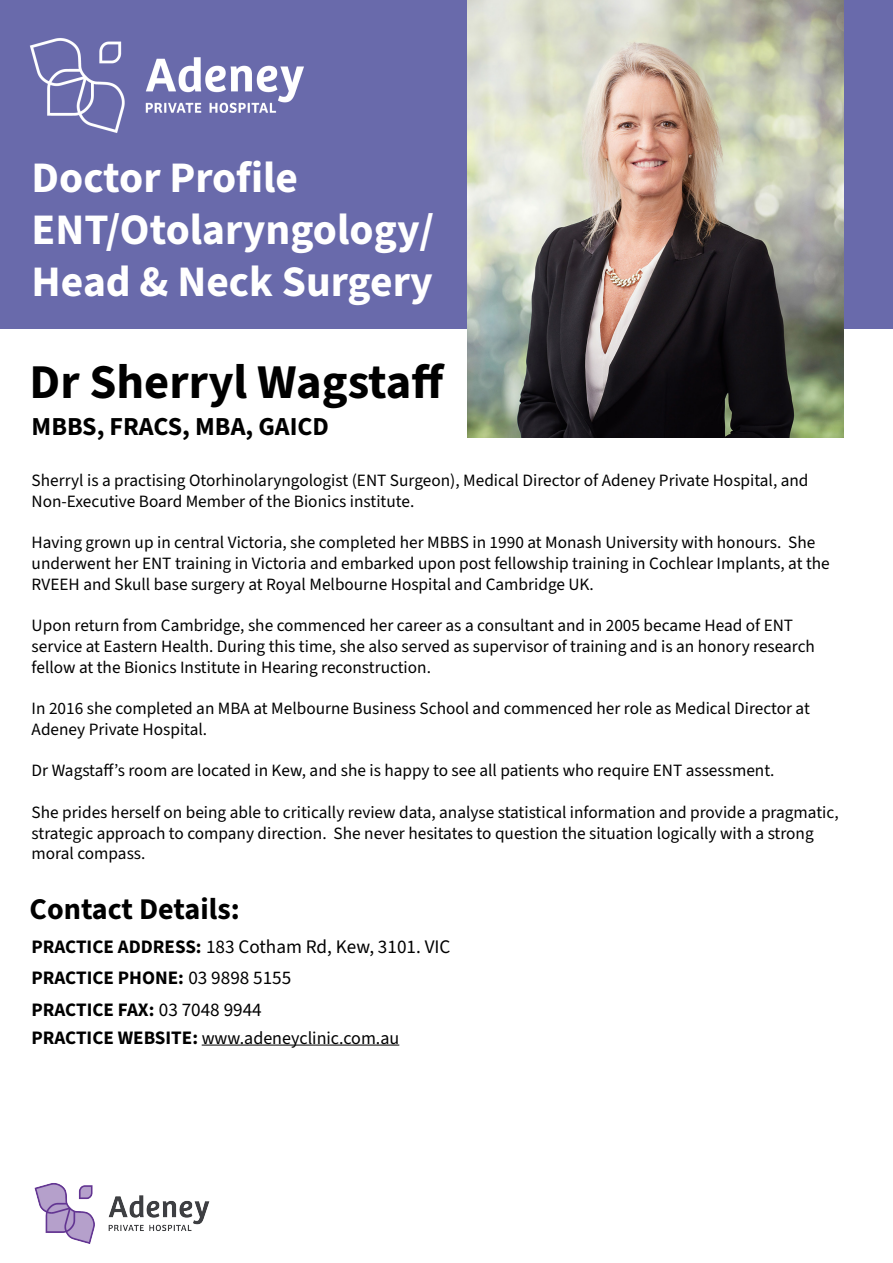
<style>
.page{position:relative;width:893px;height:1263px;background:#fff}
.page>*{position:absolute;margin:0;border:0;box-sizing:border-box;transform-origin:0 0}
.t1{font:700 48.6px "Source Sans 3";color:#000}
.t2{font:700 43.5px/52.2px "Source Sans 3";color:#fff}
.t3{font:700 30.15px "Source Sans 3";color:#000}
.t4{font:700 25.95px "Source Sans 3";color:#000}
.t5{font:19.2px "Source Sans 3";color:#000}
.t6{font:700 19.05px/31.2px "Source Sans 3";color:#000}
.t7{font:18px "Source Sans 3";color:#000}
.t8{font:17.25px/20.7px "Source Sans 3";color:#000}
.s1{font-weight:700;font-size:19.05px}
.s2{font-weight:400;font-size:19.2px}
</style>
<div class="page">
<div style="left:0;top:0;width:893px;height:329px;background:#696aab"></div>
<img style="left:467px;top:0;width:376px;height:438px">
<img style="left:34px;top:1183px;width:176px;height:61px">
<img style="left:30px;top:38px;width:274px;height:95px">
<hr style="left:202px;top:1044px;width:197px;height:1px;background:#000">
<h2 class="t2" style="left:32px;top:151px;width:404px">Doctor Profile<br>ENT/Otolaryngology/<br>Head &amp; Neck Surgery</h2>
<h1 class="t1" style="left:30px;top:350px;width:417px">Dr Sherryl Wagstaff</h1>
<h3 class="t4" style="left:32px;top:409px;width:299px">MBBS, FRACS, MBA, GAICD</h3>
<p class="t8" style="left:32px;top:470px;width:778px">Sherryl is a practising Otorhinolaryngologist (ENT Surgeon), Medical Director of Adeney Private Hospital, and<br>Non-Executive Board Member of the Bionics institute.</p>
<p class="t8" style="left:32px;top:532px;width:800px">Having grown up in central Victoria, she completed her MBBS in 1990 at Monash University with honours. She underwent her ENT training in Victoria and embarked upon post fellowship training in Cochlear Implants, at the<br>RVEEH and Skull base surgery at Royal Melbourne Hospital and Cambridge UK.</p>
<p class="t8" style="left:32px;top:615px;width:785px">Upon return from Cambridge, she commenced her career as a consultant and in 2005 became Head of ENT service at Eastern Health. During this time, she also served as supervisor of training and is an honory research fellow at the Bionics Institute in Hearing reconstruction.</p>
<p class="t8" style="left:32px;top:698px;width:780px">In 2016 she completed an MBA at Melbourne Business School and commenced her role as Medical Director at<br>Adeney Private Hospital.</p>
<p class="t8" style="left:32px;top:760px;width:744px">Dr Wagstaff’s room are located in Kew, and she is happy to see all patients who require ENT assessment.</p>
<p class="t8" style="left:32px;top:802px;width:808px">She prides herself on being able to critically review data, analyse statistical information and provide a pragmatic, strategic approach to company direction. She never hesitates to question the situation logically with a strong moral compass.</p>
<h3 class="t3" style="left:30px;top:889px;width:212px">Contact Details:</h3>
<p class="t5" style="left:32px;top:935px;width:421px"><span class="s1">PRACTICE ADDRESS:</span> 183 Cotham Rd, Kew, 3101. VIC</p>
<p class="t6" style="left:32px;top:962px;width:261px">PRACTICE PHONE: <span class="s2">03 9898 5155<br></span>PRACTICE FAX: <span class="s2">03 7048 9944</span></p>
<p class="t7" style="left:32px;top:1026px;width:369px"><span class="s1">PRACTICE WEBSITE:</span> www.adeneyclinic.com.au</p>
</div>
